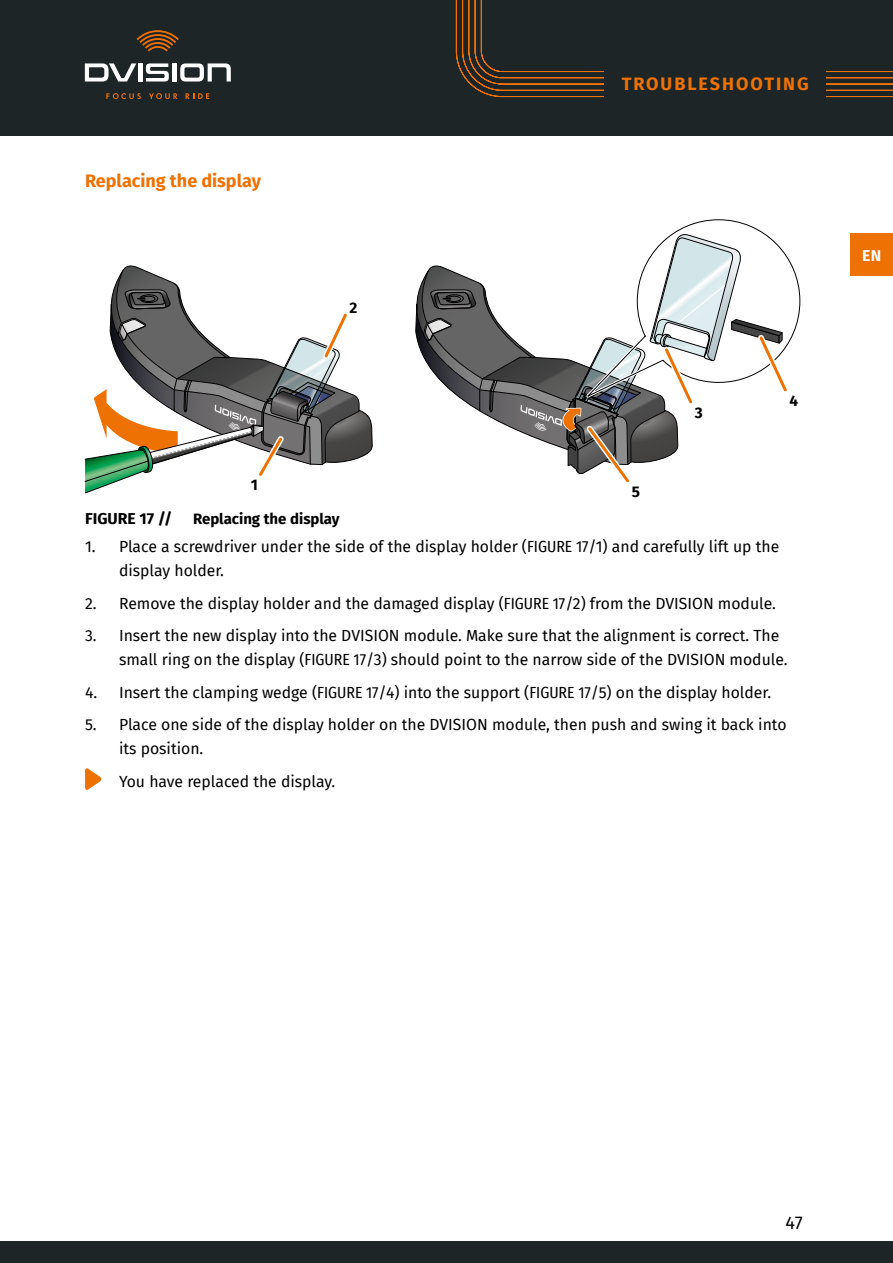
<style>
.page{position:relative;width:893px;height:1263px;background:#fff}
.page>*{position:absolute;margin:0;border:0;box-sizing:border-box;transform-origin:0 0}
.t1{font:700 18px "Fira Sans";letter-spacing:.005em;color:#ee7203}
.t2{font:700 18px "Fira Sans";letter-spacing:.11em;color:#ee7203}
.t3{font:18px "Fira Sans";color:#000}
.t4{font:15.75px/24px "Fira Sans";color:#000}
.t5{font:700 15.75px "Fira Sans";color:#000}
.t6{font:700 15.75px "Fira Sans";color:#fff}
.t7{font:700 15.3px "Fira Sans";color:#000}
.t8{font:700 15px "Fira Sans";color:#000}
.s1{font-family:"Fira Sans Condensed"}
</style>
<div class="page">
<div style="left:0;top:0;width:893px;height:136px;background:#1e2527"></div>
<svg style="left:85px;top:63px;width:51px;height:18px"></svg>
<hr style="left:138px;top:63px;width:4px;height:18px;background:#fff">
<svg style="left:146px;top:63px;width:23px;height:18px"></svg>
<div style="left:172px;top:63px;width:5px;height:18px;background:#fff"></div>
<svg style="left:180px;top:63px;width:51px;height:18px"></svg>
<svg style="left:137px;top:30px;width:42px;height:21px"></svg>
<svg style="left:106px;top:93px;width:35px;height:6px"></svg>
<svg style="left:149px;top:93px;width:28px;height:6px"></svg>
<svg style="left:186px;top:93px;width:23px;height:6px"></svg>
<svg style="left:456px;top:0;width:437px;height:97px"></svg>
<div style="left:605px;top:56px;width:221px;height:51px;background:#1e2527"></div>
<div style="left:0;top:1242px;width:893px;height:21px;background:#1e2527"></div>
<div style="left:850px;top:233px;width:43px;height:42px;background:#ee7203"></div>
<svg style="left:84px;top:265px;width:289px;height:229px"></svg>
<svg style="left:415px;top:219px;width:386px;height:264px"></svg>
<svg style="left:85px;top:768px;width:17px;height:22px"></svg>
<p class="t1" style="left:85px;top:165px;width:178px">Replacing the display</p>
<p class="t7" style="left:251px;top:472px;width:9px">1</p>
<p class="t7" style="left:349px;top:294px;width:9px">2</p>
<p class="t2" style="left:622px;top:69px;width:189px">TROUBLESHOOTING</p>
<p class="t7" style="left:632px;top:478px;width:10px">5</p>
<p class="t7" style="left:695px;top:400px;width:9px">3</p>
<p class="t7" style="left:789px;top:388px;width:10px">4</p>
<p class="t5" style="left:85px;top:505px;width:89px">FIGURE 17 //</p>
<p class="t8" style="left:193px;top:506px;width:148px">Replacing the display</p>
<p class="t4" style="left:119px;top:534px;width:662px;text-indent:-34px">1. Place a screwdriver under the side of the display holder (<span class="s1">FIGURE 17</span>/1) and carefully lift up the display holder.</p>
<p class="t4" style="left:85px;top:591px;width:692px">2. Remove the display holder and the damaged display (<span class="s1">FIGURE 17</span>/2) from the DVISION module.</p>
<p class="t4" style="left:119px;top:623px;width:670px;text-indent:-34px">3. Insert the new display into the DVISION module. Make sure that the alignment is correct. The small ring on the display (<span class="s1">FIGURE 17</span>/3) should point to the narrow side of the DVISION module.</p>
<p class="t4" style="left:85px;top:680px;width:688px">4. Insert the clamping wedge (<span class="s1">FIGURE 17</span>/4) into the support (<span class="s1">FIGURE 17</span>/5) on the display holder.</p>
<p class="t4" style="left:119px;top:712px;width:669px;text-indent:-34px">5. Place one side of the display holder on the DVISION module, then push and swing it back into its position.</p>
<p class="t4" style="left:119px;top:769px;width:218px">You have replaced the display.</p>
<p class="t6" style="left:862px;top:243px;width:20px">EN</p>
<p class="t3" style="left:786px;top:1209px;width:19px">47</p>
</div>
